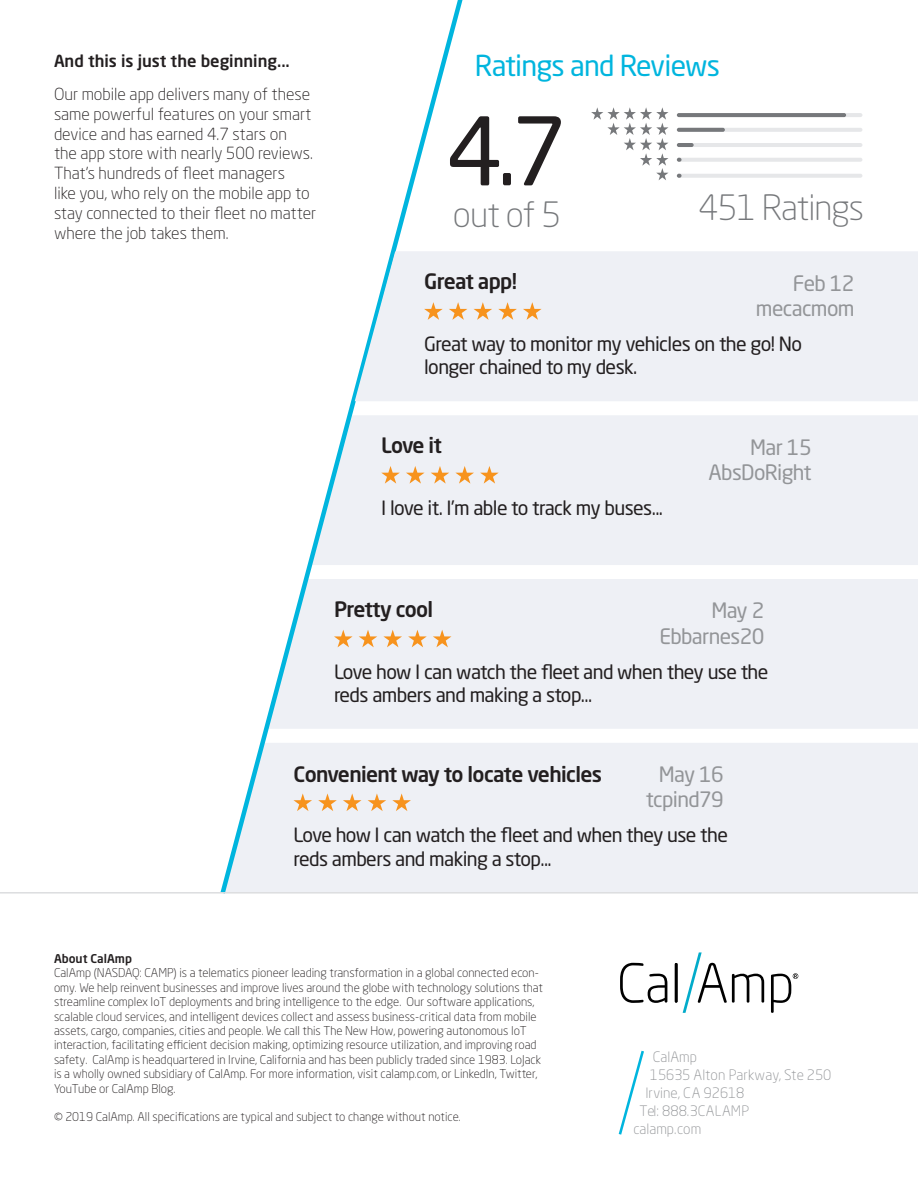
<style>
.page{position:relative;width:918px;height:1188px;background:#fff}
.page>*{position:absolute;margin:0;border:0;box-sizing:border-box;transform-origin:0 0}
.t1{font:93px "Neo Sans Std";color:#231f20}
.t2{font:300 34.5px "Neo Sans Std";letter-spacing:-.03em;color:#76787b}
.t3{font:28.5px "Neo Sans Std";letter-spacing:-.03em;color:#00b5de}
.t4{font:21px/25.2px "Neo Sans Std";letter-spacing:-.03em;color:#939598;text-align:right}
.t5{font:500 21px "Neo Sans Std";letter-spacing:-.03em;color:#231f20}
.t6{font:19.5px/23.4px "Neo Sans Std";letter-spacing:-.03em;color:#231f20}
.t7{font:300 16.5px/19.8px "Neo Sans Std";color:#231f20}
.t8{font:500 16.5px "Neo Sans Std";color:#231f20}
.t9{font:300 14.25px "Neo Sans Std";color:#939598}
.t10{font:300 12px/14.4px "Neo Sans Std";color:#231f20}
.t11{font:500 12px "Neo Sans Std";color:#231f20}
</style>
<div class="page">
<div style="left:472px;top:415px;width:446px;height:150px;background:#eef0f5"></div>
<svg style="left:472px;top:466px;width:2px;height:18px"></svg>
<svg style="left:480px;top:466px;width:19px;height:18px"></svg>
<div style="left:472px;top:579px;width:446px;height:150px;background:#eef0f5"></div>
<div style="left:472px;top:743px;width:446px;height:149px;background:#eef0f5"></div>
<hr style="left:677px;top:113px;width:185px;height:4px;background:#e6e7e9;border-radius:2px">
<hr style="left:677px;top:143px;width:185px;height:4px;background:#e6e7e9;border-radius:2px">
<hr style="left:677px;top:128px;width:185px;height:4px;background:#e6e7e9;border-radius:2px">
<hr style="left:677px;top:158px;width:185px;height:4px;background:#e6e7e9;border-radius:2px">
<hr style="left:677px;top:113px;width:169px;height:4px;background:#76787b;border-radius:2px">
<svg style="left:677px;top:128px;width:48px;height:4px"></svg>
<hr style="left:677px;top:143px;width:17px;height:4px;background:#76787b;border-radius:2px">
<svg style="left:677px;top:158px;width:5px;height:4px"></svg>
<hr style="left:677px;top:174px;width:185px;height:4px;background:#e6e7e9;border-radius:2px">
<svg style="left:677px;top:174px;width:5px;height:4px"></svg>
<svg style="left:220px;top:0;width:252px;height:892px"></svg>
<svg style="left:620px;top:963px;width:47px;height:40px"></svg>
<hr style="left:675px;top:963px;width:3px;height:40px;background:#000">
<svg style="left:683px;top:952px;width:81px;height:61px"></svg>
<svg style="left:771px;top:973px;width:27px;height:40px"></svg>
<svg style="left:618px;top:1050px;width:26px;height:85px"></svg>
<hr style="left:0;top:892px;width:918px;height:2px;background:#dcdddf">
<div style="left:355px;top:252px;width:563px;height:149px;background:#eef0f5"></div>
<svg style="left:424px;top:302px;width:19px;height:18px"></svg>
<svg style="left:449px;top:302px;width:18px;height:18px"></svg>
<svg style="left:474px;top:302px;width:18px;height:18px"></svg>
<svg style="left:498px;top:302px;width:19px;height:18px"></svg>
<svg style="left:523px;top:302px;width:19px;height:18px"></svg>
<svg style="left:591px;top:107px;width:77px;height:73px"></svg>
<h3 class="t8" style="left:54px;top:54px;width:237px">And this is just the beginning...</h3>
<p class="t7" style="left:54px;top:85px;width:264px">Our mobile app delivers many of these same powerful features on your smart device and has earned 4.7 stars on<br>the app store with nearly 500 reviews.<br>That’s hundreds of fleet managers<br>like you, who rely on the mobile app to stay connected to their fleet no matter where the job takes them.</p>
<h3 class="t3" style="left:475px;top:54px;width:247px">Ratings and Reviews</h3>
<h1 class="t1" style="left:446px;top:115px;width:123px">4.7</h1>
<h2 class="t2" style="left:453px;top:202px;width:110px">out of 5</h2>
<h3 class="t5" style="left:424px;top:273px;width:94px">Great app!</h3>
<h2 class="t2" style="left:698px;top:194px;width:167px">451 Ratings</h2>
<h3 class="t4" style="left:756px;top:272px;width:100px">Feb 12 mecacmom</h3>
<h3 class="t6" style="left:424px;top:334px;width:379px">Great way to monitor my vehicles on the go! No longer chained to my desk.</h3>
<h3 class="t5" style="left:381px;top:437px;width:62px">Love it</h3>
<h3 class="t6" style="left:381px;top:498px;width:283px">I love it. I’m able to track my buses...</h3>
<h3 class="t4" style="left:709px;top:436px;width:105px">Mar 15<br>AbsDoRight</h3>
<h3 class="t5" style="left:334px;top:601px;width:101px">Pretty cool</h3>
<h3 class="t4" style="left:659px;top:600px;width:107px">May 2<br>Ebbarnes20</h3>
<h3 class="t6" style="left:334px;top:661px;width:436px">Love how I can watch the fleet and when they use the reds ambers and making a stop...</h3>
<h3 class="t5" style="left:294px;top:766px;width:310px">Convenient way to locate vehicles</h3>
<h3 class="t4" style="left:646px;top:764px;width:79px">May 16 tcpind79</h3>
<h3 class="t6" style="left:294px;top:825px;width:436px">Love how I can watch the fleet and when they use the reds ambers and making a stop...</h3>
<p class="t11" style="left:54px;top:954px;width:79px">About CalAmp</p>
<p class="t10" style="left:54px;top:967px;width:491px">CalAmp (NASDAQ: CAMP) is a telematics pioneer leading transformation in a global connected econ&shy;omy. We help reinvent businesses and improve lives around the globe with technology solutions that streamline complex IoT deployments and bring intelligence to the edge. Our software applications, scalable cloud services, and intelligent devices collect and assess business-critical data from mobile assets, cargo, companies, cities and people. We call this The New How, powering autonomous IoT interaction, facilitating efficient decision making, optimizing resource utilization, and improving road safety. CalAmp is headquartered in Irvine, California and has been publicly traded since 1983. LoJack is a wholly owned subsidiary of CalAmp. For more information, visit calamp.com, or LinkedIn, Twitter, YouTube or CalAmp Blog.</p>
<p class="t10" style="left:54px;top:1111px;width:408px">© 2019 CalAmp. All specifications are typical and subject to change without notice.</p>
<p class="t9" style="left:653px;top:1051px;width:45px">CalAmp</p>
<p class="t9" style="left:650px;top:1069px;width:183px">15635 Alton Parkway, Ste 250</p>
<p class="t9" style="left:645px;top:1087px;width:100px">Irvine, CA 92618</p>
<p class="t9" style="left:639px;top:1106px;width:111px">Tel: 888.3CALAMP</p>
<p class="t9" style="left:633px;top:1124px;width:69px">calamp.com</p>
</div>
